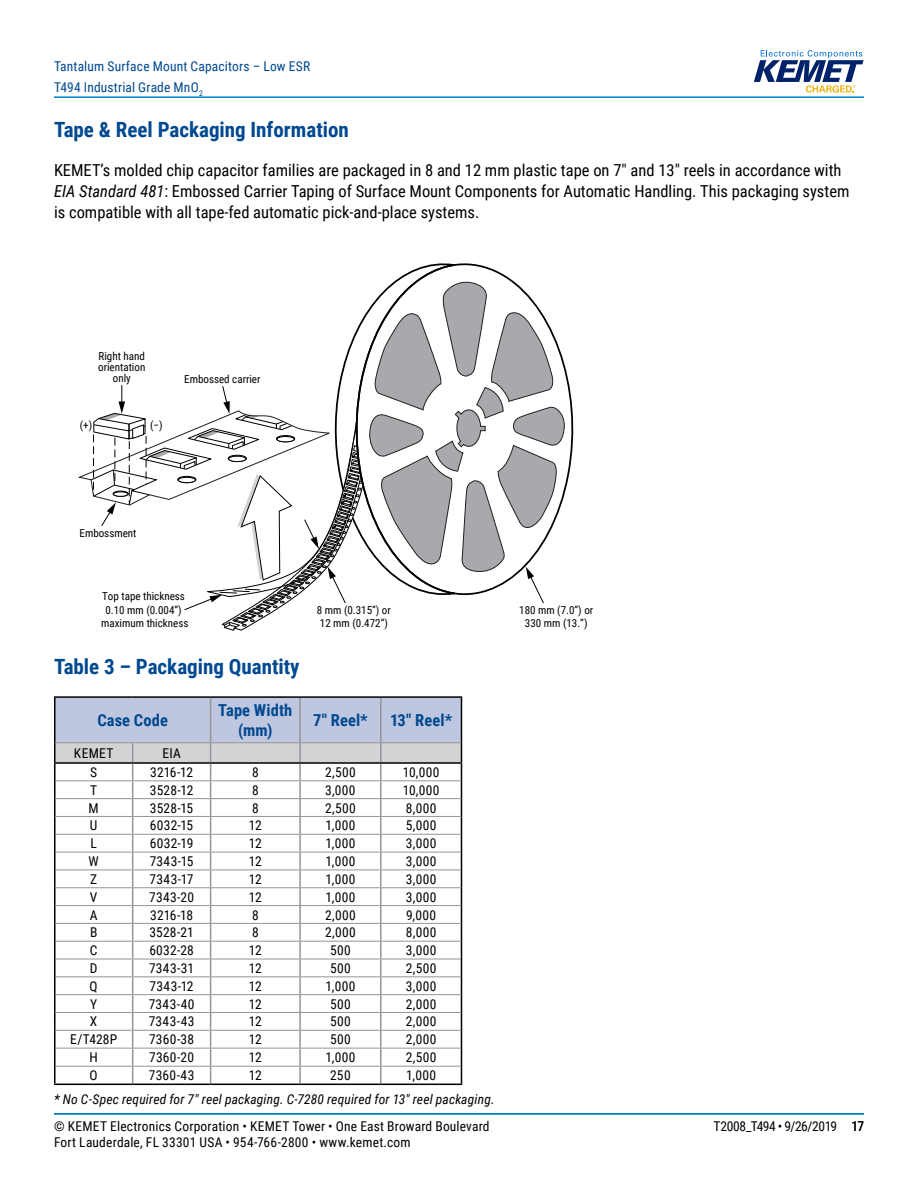
<style>
.page{position:relative;width:918px;height:1188px;background:#fff}
.page>*{position:absolute;margin:0;border:0;box-sizing:border-box;transform-origin:0 0}
.t1{font:700 21px "Roboto Condensed";color:#004990}
.t2{font:16.5px/21px "Roboto Condensed";color:#000}
.t3{font:700 16.5px/19.8px "Roboto Condensed";letter-spacing:.005em;color:#004990;text-align:center}
.t4{font:13.5px "Roboto Condensed";letter-spacing:.015em;color:#000}
.t5{font:italic 13.5px "Roboto Condensed";letter-spacing:.015em;color:#000}
.t6{font:13.5px/21px "Roboto Condensed";letter-spacing:.015em;color:#004990}
.t7{font:13.5px "Roboto Condensed";letter-spacing:-.025em;color:#000}
.t8{font:11.1px/13.2px "Roboto Condensed";color:#000;text-align:center}
.s1{font-style:italic}
</style>
<div class="page">
<hr style="left:54px;top:1113px;width:810px;height:2px;background:#007dc3">
<hr style="left:54px;top:96px;width:810px;height:2px;background:#007dc3">
<svg style="left:754px;top:50px;width:110px;height:43px"></svg>
<svg style="left:466px;top:263px;width:108px;height:225px"></svg>
<svg style="left:338px;top:263px;width:128px;height:287px"></svg>
<svg style="left:78px;top:385px;width:285px;height:246px"></svg>
<svg style="left:369px;top:278px;width:197px;height:325px"></svg>
<hr style="left:54px;top:1084px;width:79px;height:1px;background:#000">
<hr style="left:133px;top:1084px;width:78px;height:1px;background:#000">
<hr style="left:211px;top:1084px;width:89px;height:1px;background:#000">
<hr style="left:300px;top:1084px;width:81px;height:1px;background:#000">
<hr style="left:381px;top:1084px;width:81px;height:1px;background:#000">
<hr style="left:54px;top:696px;width:79px;height:2px;background:#000">
<hr style="left:133px;top:696px;width:78px;height:2px;background:#000">
<hr style="left:211px;top:696px;width:89px;height:2px;background:#000">
<hr style="left:300px;top:696px;width:81px;height:2px;background:#000">
<hr style="left:381px;top:696px;width:81px;height:2px;background:#000">
<svg style="left:54px;top:697px;width:408px;height:387px"></svg>
<hr style="left:54px;top:762px;width:79px;height:2px;background:#000">
<hr style="left:133px;top:762px;width:78px;height:2px;background:#000">
<hr style="left:211px;top:762px;width:89px;height:2px;background:#000">
<hr style="left:300px;top:762px;width:81px;height:2px;background:#000">
<hr style="left:381px;top:762px;width:81px;height:2px;background:#000">
<hr style="left:56px;top:742px;width:77px;height:1px;background:#939598">
<hr style="left:133px;top:742px;width:78px;height:1px;background:#939598">
<hr style="left:211px;top:742px;width:89px;height:1px;background:#939598">
<hr style="left:300px;top:742px;width:81px;height:1px;background:#939598">
<hr style="left:381px;top:742px;width:80px;height:1px;background:#939598">
<p class="t6" style="left:54px;top:55px;width:258px">Tantalum Surface Mount Capacitors – Low ESR<br>T494 Industrial Grade MnO<sub>2</sub></p>
<h1 class="t1" style="left:54px;top:115px;width:296px">Tape &amp; Reel Packaging Information</h1>
<p class="t2" style="left:54px;top:159px;width:797px">KEMET’s molded chip capacitor families are packaged in 8 and 12 mm plastic tape on 7" and 13" reels in accordance with<br><span class="s1">EIA Standard 481</span>: Embossed Carrier Taping of Surface Mount Components for Automatic Handling. This packaging system is compatible with all tape-fed automatic pick-and-place systems.</p>
<p class="t8" style="left:98px;top:350px;width:49px;line-height:11.1px">Right hand orientation only</p>
<p class="t8" style="left:80px;top:418px;width:14px">(+)</p>
<p class="t8" style="left:150px;top:418px;width:14px">(−)</p>
<p class="t8" style="left:184px;top:372px;width:78px">Embossed carrier</p>
<p class="t8" style="left:80px;top:526px;width:58px">Embossment</p>
<p class="t8" style="left:101px;top:589px;width:89px">Top tape thickness<br>0.10 mm (0.004”) maximum thickness</p>
<p class="t8" style="left:317px;top:603px;width:76px;text-align:left">8 mm (0.315”) or<br>12 mm (0.472”)</p>
<h1 class="t1" style="left:54px;top:652px;width:247px">Table 3 – Packaging Quantity</h1>
<p class="t3" style="left:97px;top:710px;width:72px">Case Code</p>
<p class="t3" style="left:218px;top:700px;width:76px">Tape Width (mm)</p>
<p class="t3" style="left:313px;top:710px;width:56px">7" Reel*</p>
<p class="t3" style="left:390px;top:710px;width:64px">13" Reel*</p>
<p class="t4" style="left:74px;top:743px;width:41px">KEMET</p>
<p class="t4" style="left:162px;top:743px;width:20px">EIA</p>
<p class="t4" style="left:90px;top:763px;width:8px">S</p>
<p class="t4" style="left:150px;top:763px;width:44px">3216-12</p>
<p class="t4" style="left:252px;top:763px;width:8px">8</p>
<p class="t4" style="left:325px;top:763px;width:32px">2,500</p>
<p class="t4" style="left:403px;top:763px;width:38px">10,000</p>
<p class="t4" style="left:90px;top:781px;width:9px">T</p>
<p class="t4" style="left:150px;top:781px;width:45px">3528-12</p>
<p class="t4" style="left:252px;top:781px;width:8px">8</p>
<p class="t4" style="left:325px;top:781px;width:32px">3,000</p>
<p class="t4" style="left:403px;top:781px;width:38px">10,000</p>
<p class="t4" style="left:89px;top:798px;width:12px">M</p>
<p class="t4" style="left:150px;top:798px;width:45px">3528-15</p>
<p class="t4" style="left:252px;top:798px;width:8px">8</p>
<p class="t4" style="left:325px;top:798px;width:32px">2,500</p>
<p class="t4" style="left:406px;top:798px;width:32px">8,000</p>
<p class="t4" style="left:90px;top:816px;width:9px">U</p>
<p class="t4" style="left:150px;top:816px;width:45px">6032-15</p>
<p class="t4" style="left:249px;top:816px;width:14px">12</p>
<p class="t4" style="left:326px;top:816px;width:31px">1,000</p>
<p class="t4" style="left:406px;top:816px;width:32px">5,000</p>
<p class="t4" style="left:91px;top:834px;width:8px">L</p>
<p class="t4" style="left:150px;top:834px;width:45px">6032-19</p>
<p class="t4" style="left:249px;top:834px;width:14px">12</p>
<p class="t4" style="left:326px;top:834px;width:31px">1,000</p>
<p class="t4" style="left:406px;top:834px;width:32px">3,000</p>
<p class="t4" style="left:89px;top:852px;width:12px">W</p>
<p class="t4" style="left:150px;top:852px;width:45px">7343-15</p>
<p class="t4" style="left:249px;top:852px;width:14px">12</p>
<p class="t4" style="left:326px;top:852px;width:31px">1,000</p>
<p class="t4" style="left:406px;top:852px;width:32px">3,000</p>
<p class="t4" style="left:90px;top:870px;width:9px">Z</p>
<p class="t4" style="left:150px;top:870px;width:45px">7343-17</p>
<p class="t4" style="left:249px;top:870px;width:14px">12</p>
<p class="t4" style="left:326px;top:870px;width:31px">1,000</p>
<p class="t4" style="left:406px;top:870px;width:32px">3,000</p>
<p class="t4" style="left:90px;top:887px;width:9px">V</p>
<p class="t4" style="left:149px;top:887px;width:46px">7343-20</p>
<p class="t4" style="left:249px;top:887px;width:14px">12</p>
<p class="t4" style="left:326px;top:887px;width:31px">1,000</p>
<p class="t4" style="left:406px;top:887px;width:32px">3,000</p>
<p class="t4" style="left:90px;top:905px;width:9px">A</p>
<p class="t4" style="left:150px;top:905px;width:44px">3216-18</p>
<p class="t4" style="left:252px;top:905px;width:8px">8</p>
<p class="t4" style="left:325px;top:905px;width:32px">2,000</p>
<p class="t4" style="left:406px;top:905px;width:32px">9,000</p>
<p class="t4" style="left:90px;top:923px;width:9px">B</p>
<p class="t4" style="left:149px;top:923px;width:46px">3528-21</p>
<p class="t4" style="left:252px;top:923px;width:8px">8</p>
<p class="t4" style="left:325px;top:923px;width:32px">2,000</p>
<p class="t4" style="left:406px;top:923px;width:32px">8,000</p>
<p class="t4" style="left:90px;top:941px;width:9px">C</p>
<p class="t4" style="left:149px;top:941px;width:46px">6032-28</p>
<p class="t4" style="left:249px;top:941px;width:14px">12</p>
<p class="t4" style="left:330px;top:941px;width:22px">500</p>
<p class="t4" style="left:406px;top:941px;width:32px">3,000</p>
<p class="t4" style="left:90px;top:959px;width:9px">D</p>
<p class="t4" style="left:149px;top:959px;width:47px">7343-31</p>
<p class="t4" style="left:249px;top:959px;width:14px">12</p>
<p class="t4" style="left:330px;top:959px;width:22px">500</p>
<p class="t4" style="left:406px;top:959px;width:32px">2,500</p>
<p class="t4" style="left:90px;top:977px;width:10px">Q</p>
<p class="t4" style="left:150px;top:977px;width:45px">7343-12</p>
<p class="t4" style="left:249px;top:977px;width:14px">12</p>
<p class="t4" style="left:326px;top:977px;width:31px">1,000</p>
<p class="t4" style="left:406px;top:977px;width:32px">3,000</p>
<p class="t4" style="left:90px;top:994px;width:9px">Y</p>
<p class="t4" style="left:149px;top:994px;width:47px">7343-40</p>
<p class="t4" style="left:249px;top:994px;width:14px">12</p>
<p class="t4" style="left:330px;top:994px;width:22px">500</p>
<p class="t4" style="left:406px;top:994px;width:32px">2,000</p>
<p class="t4" style="left:90px;top:1012px;width:9px">X</p>
<p class="t4" style="left:149px;top:1012px;width:47px">7343-43</p>
<p class="t4" style="left:249px;top:1012px;width:14px">12</p>
<p class="t4" style="left:330px;top:1012px;width:22px">500</p>
<p class="t4" style="left:406px;top:1012px;width:32px">2,000</p>
<p class="t4" style="left:70px;top:1030px;width:49px">E/T428P</p>
<p class="t4" style="left:149px;top:1030px;width:47px">7360-38</p>
<p class="t4" style="left:249px;top:1030px;width:14px">12</p>
<p class="t4" style="left:330px;top:1030px;width:22px">500</p>
<p class="t4" style="left:406px;top:1030px;width:32px">2,000</p>
<p class="t4" style="left:90px;top:1048px;width:10px">H</p>
<p class="t4" style="left:149px;top:1048px;width:46px">7360-20</p>
<p class="t4" style="left:249px;top:1048px;width:14px">12</p>
<p class="t4" style="left:326px;top:1048px;width:31px">1,000</p>
<p class="t4" style="left:406px;top:1048px;width:32px">2,500</p>
<p class="t4" style="left:90px;top:1066px;width:10px">O</p>
<p class="t4" style="left:149px;top:1066px;width:47px">7360-43</p>
<p class="t4" style="left:249px;top:1066px;width:14px">12</p>
<p class="t4" style="left:330px;top:1066px;width:22px">250</p>
<p class="t4" style="left:406px;top:1066px;width:31px">1,000</p>
<p class="t5" style="left:54px;top:1090px;width:442px">* No C-Spec required for 7" reel packaging. C-7280 required for 13" reel packaging.</p>
<p class="t8" style="left:519px;top:603px;width:76px">180 mm (7.0”) or<br>330 mm (13.”)</p>
<p class="t4" style="left:54px;top:1116px;width:437px">© KEMET Electronics Corporation • KEMET Tower • One East Broward Boulevard</p>
<p class="t7" style="left:714px;top:1116px;width:125px">T2008_T494 • 9/26/2019</p>
<p class="t4" style="left:54px;top:1133px;width:358px">Fort Lauderdale, FL 33301 USA • 954-766-2800 • www.kemet.com</p>
<p class="t4" style="left:852px;top:1116px;width:14px">17</p>
</div>
